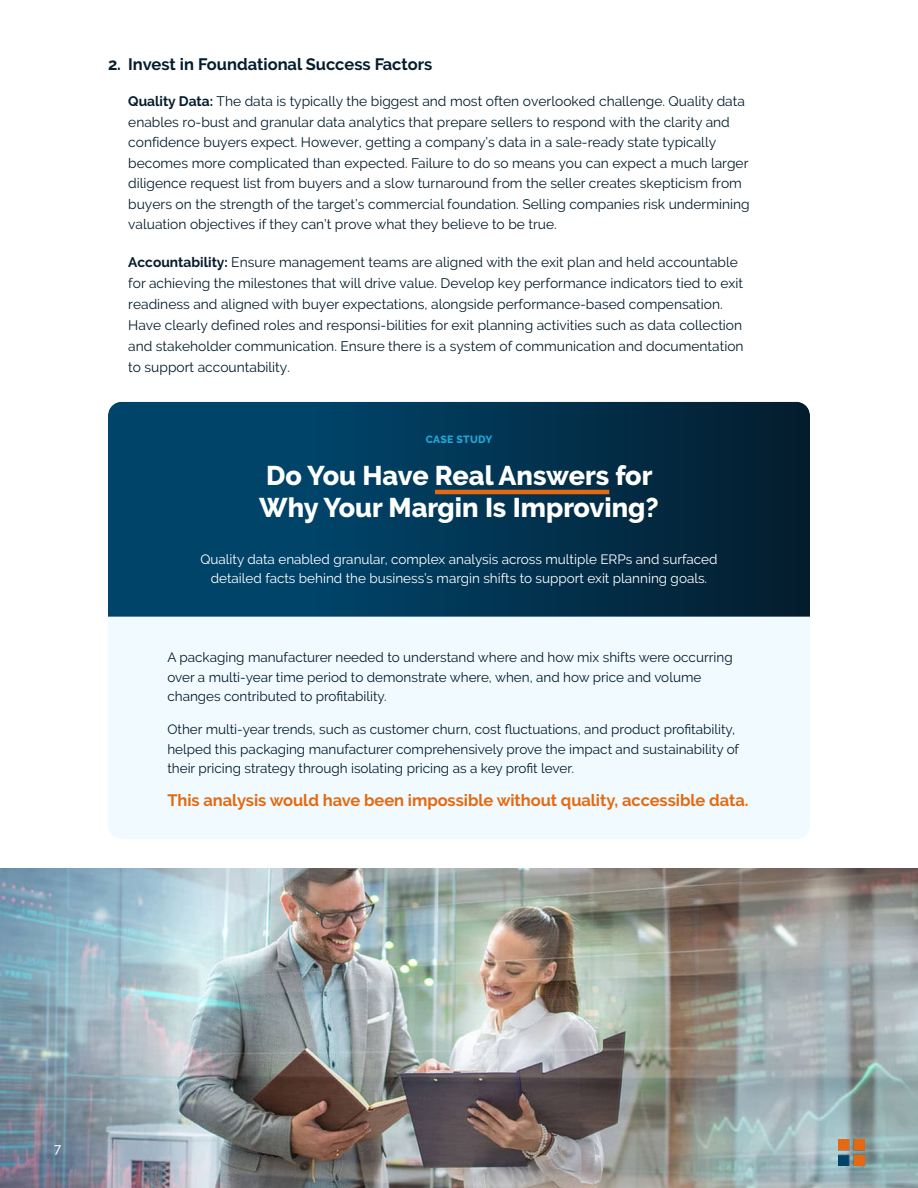
<style>
.page{position:relative;width:918px;height:1188px;background:#fff}
.page>*{position:absolute;margin:0;border:0;box-sizing:border-box;transform-origin:0 0}
.t1{font:800 27px/33px "Raleway";color:#fff}
.t2{font:700 16.5px "Raleway";letter-spacing:-.005em;color:#e56910}
.t3{font:700 16.5px "Raleway";color:#041c2c}
.t4{font:13.8px/20.5px "Raleway";color:#041c2c}
.t5{font:13.5px/19.5px "Raleway";color:#041c2c}
.t6{font:13.5px/19.2px "Raleway";color:#fff;text-align:center}
.t7{font:500 13.5px "Raleway";color:#f1fbff}
.t8{font:800 10.5px "Raleway";letter-spacing:.025em;color:#21a5d5}
.s1{font-weight:700}
</style>
<div class="page">
<div style="left:108px;top:617px;width:702px;height:222px;background:#f1fbff"></div>
<svg style="left:108px;top:402px;width:702px;height:215px;background:#023654"></svg>
<hr style="left:435px;top:490px;width:174px;height:4px;background:#e56910">
<img style="left:0;top:868px;width:918px;height:320px">
<img style="left:839px;top:1140px;width:25px;height:25px">
<p class="t3" style="left:108px;top:57px;width:326px">2. Invest in Foundational Success Factors</p>
<p class="t4" style="left:128px;top:91px;width:623px"><span class="s1">Quality Data:</span> The data is typically the biggest and most often overlooked challenge. Quality data enables ro-bust and granular data analytics that prepare sellers to respond with the clarity and confidence buyers expect. However, getting a company’s data in a sale-ready state typically becomes more complicated than expected. Failure to do so means you can expect a much larger diligence request list from buyers and a slow turnaround from the seller creates skepticism from buyers on the strength of the target’s commercial foundation. Selling companies risk undermining valuation objectives if they can’t prove what they believe to be true.</p>
<p class="t4" style="left:128px;top:252px;width:617px;line-height:21px"><span class="s1">Accountability:</span> Ensure management teams are aligned with the exit plan and held accountable for achieving the milestones that will drive value. Develop key performance indicators tied to exit readiness and aligned with buyer expectations, alongside performance-based compensation.<br>Have clearly defined roles and responsi-bilities for exit planning activities such as data collection and stakeholder communication. Ensure there is a system of communication and documentation to support accountability.</p>
<p class="t8" style="left:426px;top:435px;width:68px">CASE STUDY</p>
<h1 class="t1" style="left:259px;top:461px;width:401px">Do You Have Real Answers for<br>Why Your Margin Is Improving?</h1>
<p class="t6" style="left:200px;top:549px;width:519px">Quality data enabled granular, complex analysis across multiple ERPs and surfaced detailed facts behind the business’s margin shifts to support exit planning goals.</p>
<p class="t5" style="left:167px;top:648px;width:567px">A packaging manufacturer needed to understand where and how mix shifts were occurring over a multi-year time period to demonstrate where, when, and how price and volume changes contributed to profitability.</p>
<p class="t5" style="left:167px;top:720px;width:573px">Other multi-year trends, such as customer churn, cost fluctuations, and product profitability, helped this packaging manufacturer comprehensively prove the impact and sustainability of their pricing strategy through isolating pricing as a key profit lever.</p>
<p class="t2" style="left:167px;top:794px;width:583px">This analysis would have been impossible without quality, accessible data.</p>
<p class="t7" style="left:54px;top:1143px;width:9px">7</p>
</div>
